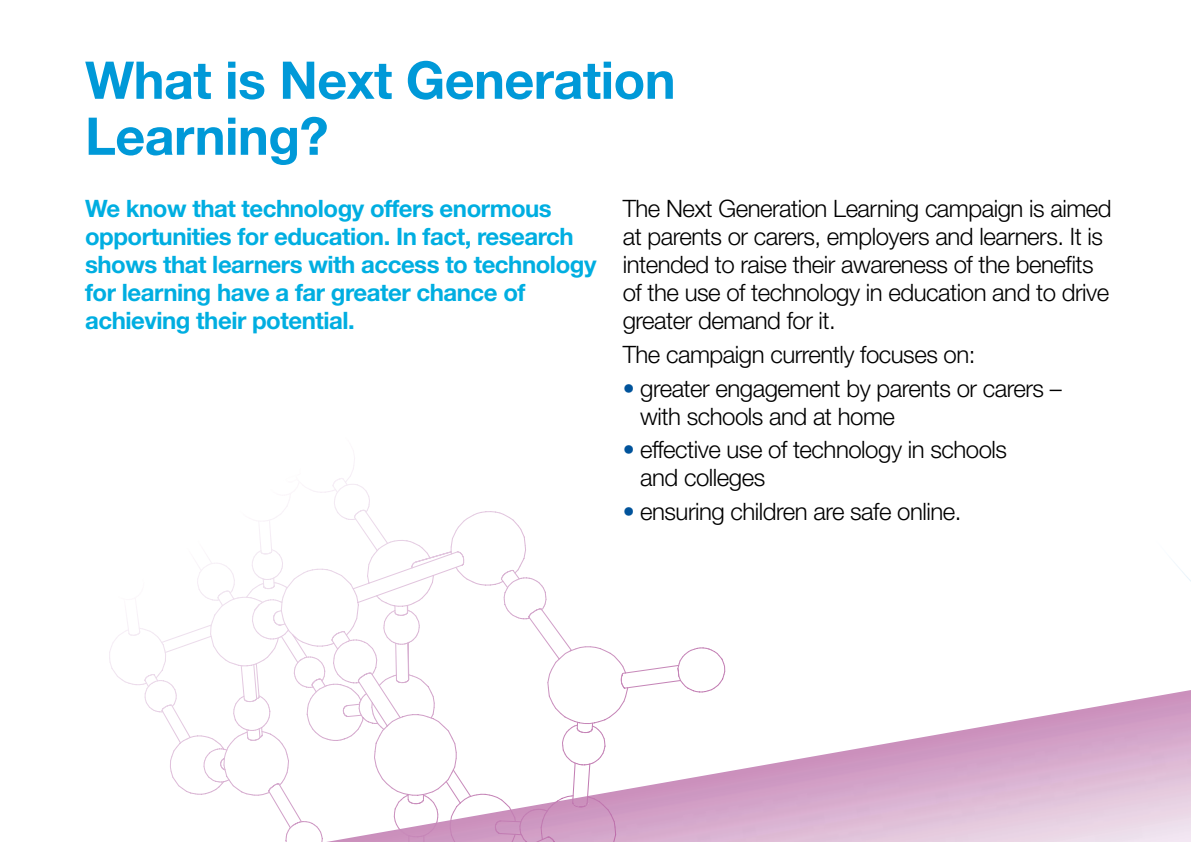
<style>
.page{position:relative;width:1191px;height:842px;background:#fff}
.page>*{position:absolute;margin:0;border:0;box-sizing:border-box;transform-origin:0 0}
.t1{font:700 52px/56px "Helvetica Neue";letter-spacing:-.01em;color:#0099d8}
.t2{font:300 24px/28px "Helvetica Neue";letter-spacing:-.02em;color:#000}
.t3{font:700 24px/28px "Helvetica Neue";letter-spacing:-.02em;color:#00aee1}
.s1{color:#00539b}
</style>
<div class="page">
<img style="left:726px;top:704px;width:382px;height:138px">
<svg style="left:680px;top:647px;width:46px;height:191px"></svg>
<svg style="left:109px;top:461px;width:571px;height:381px"></svg>
<svg style="left:547px;top:836px;width:5px;height:3px"></svg>
<svg style="left:495px;top:820px;width:6px;height:14px"></svg>
<svg style="left:677px;top:668px;width:2px;height:9px"></svg>
<svg style="left:343px;top:705px;width:6px;height:12px"></svg>
<svg style="left:621px;top:685px;width:7px;height:4px"></svg>
<svg style="left:331px;top:636px;width:3px;height:5px"></svg>
<svg style="left:332px;top:478px;width:12px;height:9px"></svg>
<svg style="left:144px;top:674px;width:13px;height:7px"></svg>
<svg style="left:358px;top:672px;width:15px;height:10px"></svg>
<svg style="left:162px;top:705px;width:11px;height:7px"></svg>
<svg style="left:273px;top:611px;width:9px;height:15px"></svg>
<svg style="left:285px;top:462px;width:16px;height:21px"></svg>
<svg style="left:528px;top:608px;width:14px;height:10px"></svg>
<svg style="left:109px;top:501px;width:257px;height:35px"></svg>
<svg style="left:267px;top:484px;width:5px;height:6px"></svg>
<svg style="left:311px;top:678px;width:11px;height:10px"></svg>
<svg style="left:220px;top:758px;width:6px;height:12px"></svg>
<svg style="left:621px;top:673px;width:3px;height:5px"></svg>
<svg style="left:268px;top:783px;width:12px;height:10px"></svg>
<svg style="left:293px;top:821px;width:8px;height:5px"></svg>
<svg style="left:394px;top:612px;width:14px;height:4px"></svg>
<svg style="left:572px;top:796px;width:16px;height:11px"></svg>
<svg style="left:396px;top:674px;width:14px;height:9px"></svg>
<svg style="left:128px;top:629px;width:12px;height:7px"></svg>
<svg style="left:247px;top:731px;width:16px;height:10px"></svg>
<svg style="left:244px;top:697px;width:16px;height:5px"></svg>
<svg style="left:577px;top:725px;width:16px;height:8px"></svg>
<svg style="left:120px;top:549px;width:384px;height:50px"></svg>
<svg style="left:408px;top:799px;width:16px;height:5px"></svg>
<svg style="left:1108px;top:560px;width:83px;height:282px"></svg>
<h1 class="t1" style="left:85px;top:51px;width:592px">What is Next Generation<br>Learning?</h1>
<h2 class="t3" style="left:85px;top:194px;width:513px">We know that technology offers enormous opportunities for education. In fact, research shows that learners with access to technology for learning have a far greater chance of achieving their potential.</h2>
<p class="t2" style="left:622px;top:194px;width:490px">The Next Generation Learning campaign is aimed at parents or carers, employers and learners. It is intended to raise their awareness of the benefits of the use of technology in education and to drive greater demand for it.</p>
<p class="t2" style="left:622px;top:340px;width:354px">The campaign currently focuses on:</p>
<p class="t2" style="left:640px;top:374px;width:423px;text-indent:-17px"><span class="s1">•</span> greater engagement by parents or carers – with schools and at home</p>
<p class="t2" style="left:640px;top:435px;width:368px;text-indent:-17px"><span class="s1">•</span> effective use of technology in schools and colleges</p>
<p class="t2" style="left:622px;top:497px;width:340px"><span class="s1">•</span> ensuring children are safe online.</p>
</div>
